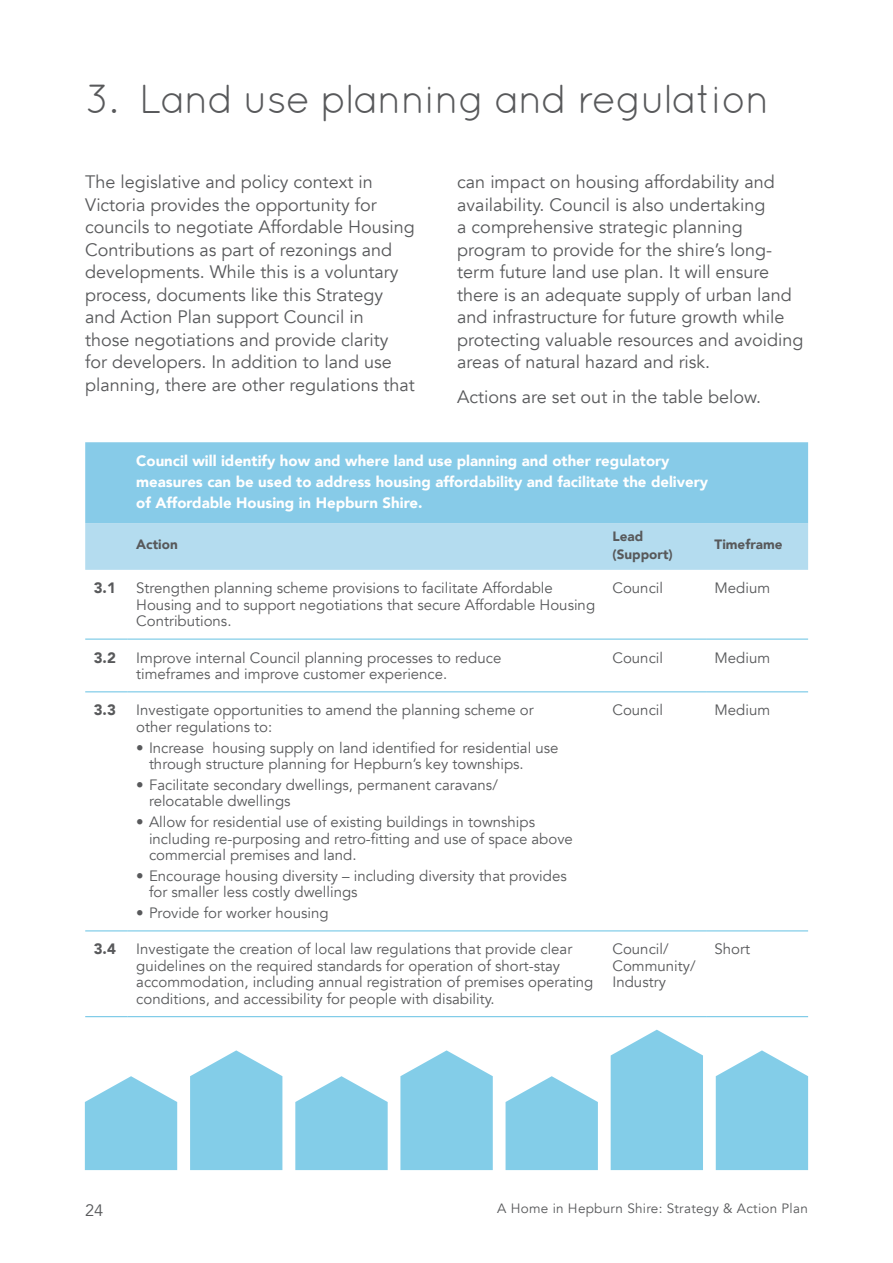
<style>
.page{position:relative;width:893px;height:1263px;background:#fff}
.page>*{position:absolute;margin:0;border:0;box-sizing:border-box;transform-origin:0 0}
.t1{font:40.5px "Quicksand";letter-spacing:-.03em;color:#58595b}
.t2{font:18px/22.5px "Avenir";color:#58595b}
.t3{font:16.5px "Avenir";color:#58595b}
.t4{font:15px/16.5px "Avenir";color:#58595b}
.t5{font:900 15px/21px "Avenir";color:#fff}
.t6{font:900 15px "Avenir";color:#58595b}
.t7{font:13.5px "Avenir";letter-spacing:.02em;color:#58595b}
.t8{font:900 13.5px/18px "Avenir";color:#58595b}
</style>
<div class="page">
<div style="left:85px;top:442px;width:723px;height:81px;background:#87cbe8"></div>
<div style="left:85px;top:523px;width:723px;height:47px;background:#b4dcef"></div>
<hr style="left:85px;top:639px;width:43px;height:1px;background:#65c1e3">
<hr style="left:128px;top:639px;width:476px;height:1px;background:#65c1e3">
<hr style="left:85px;top:691px;width:43px;height:1px;background:#65c1e3">
<hr style="left:128px;top:691px;width:476px;height:1px;background:#65c1e3">
<hr style="left:85px;top:930px;width:43px;height:1px;background:#65c1e3">
<hr style="left:128px;top:930px;width:476px;height:1px;background:#65c1e3">
<hr style="left:604px;top:930px;width:102px;height:1px;background:#65c1e3">
<hr style="left:706px;top:930px;width:102px;height:1px;background:#65c1e3">
<hr style="left:85px;top:1016px;width:43px;height:1px;background:#65c1e3">
<hr style="left:128px;top:1016px;width:476px;height:1px;background:#65c1e3">
<hr style="left:604px;top:1016px;width:102px;height:1px;background:#65c1e3">
<hr style="left:706px;top:1016px;width:102px;height:1px;background:#65c1e3">
<hr style="left:604px;top:639px;width:102px;height:1px;background:#65c1e3">
<hr style="left:706px;top:639px;width:102px;height:1px;background:#65c1e3">
<hr style="left:604px;top:691px;width:102px;height:1px;background:#65c1e3">
<hr style="left:706px;top:691px;width:102px;height:1px;background:#65c1e3">
<svg style="left:190px;top:1050px;width:92px;height:120px;background:#90d2ea"></svg>
<svg style="left:295px;top:1076px;width:93px;height:94px;background:#95d4eb"></svg>
<svg style="left:85px;top:1076px;width:92px;height:94px;background:#94d3eb"></svg>
<svg style="left:400px;top:1050px;width:93px;height:120px;background:#91d2ea"></svg>
<svg style="left:716px;top:1050px;width:92px;height:120px;background:#90d2ea"></svg>
<svg style="left:506px;top:1076px;width:92px;height:94px;background:#94d3eb"></svg>
<svg style="left:611px;top:1030px;width:92px;height:140px;background:#8ed1ea"></svg>
<h1 class="t1" style="left:85px;top:76px;width:686px">3. Land use planning and regulation</h1>
<p class="t2" style="left:85px;top:171px;width:331px">The legislative and policy context in Victoria provides the opportunity for councils to negotiate Affordable Housing Contributions as part of rezonings and developments. While this is a voluntary process, documents like this Strategy and Action Plan support Council in<br>those negotiations and provide clarity for developers. In addition to land use planning, there are other regulations that</p>
<p class="t2" style="left:457px;top:171px;width:348px">can impact on housing affordability and availability. Council is also undertaking<br>a comprehensive strategic planning program to provide for the shire’s long&shy;term future land use plan. It will ensure there is an adequate supply of urban land and infrastructure for future growth while protecting valuable resources and avoiding areas of natural hazard and risk.</p>
<p class="t2" style="left:457px;top:386px;width:305px">Actions are set out in the table below.</p>
<p class="t5" style="left:136px;top:450px;width:573px">Council will identify how and where land use planning and other regulatory measures can be used to address housing affordability and facilitate the delivery of Affordable Housing in Hepburn Shire.</p>
<p class="t8" style="left:136px;top:535px;width:43px">Action</p>
<p class="t8" style="left:612px;top:527px;width:62px">Lead (Support)</p>
<p class="t8" style="left:715px;top:535px;width:69px">Timeframe</p>
<p class="t6" style="left:94px;top:575px;width:24px">3.1</p>
<p class="t4" style="left:136px;top:580px;width:460px">Strengthen planning scheme provisions to facilitate Affordable<br>Housing and to support negotiations that secure Affordable Housing<br>Contributions.</p>
<p class="t4" style="left:612px;top:580px;width:52px">Council</p>
<p class="t4" style="left:715px;top:580px;width:57px">Medium</p>
<p class="t6" style="left:94px;top:644px;width:24px">3.2</p>
<p class="t4" style="left:136px;top:649px;width:367px">Improve internal Council planning processes to reduce timeframes and improve customer experience.</p>
<p class="t4" style="left:612px;top:649px;width:52px">Council</p>
<p class="t4" style="left:715px;top:649px;width:57px">Medium</p>
<p class="t6" style="left:94px;top:697px;width:24px">3.3</p>
<p class="t4" style="left:136px;top:702px;width:399px">Investigate opportunities to amend the planning scheme or other regulations to:</p>
<p class="t4" style="left:149px;top:739px;width:411px;text-indent:-13px">• Increase housing supply on land identified for residential use through structure planning for Hepburn’s key townships.</p>
<p class="t4" style="left:149px;top:777px;width:350px;text-indent:-13px">• Facilitate secondary dwellings, permanent caravans/ relocatable dwellings</p>
<p class="t4" style="left:149px;top:814px;width:425px;text-indent:-13px">• Allow for residential use of existing buildings in townships including re-purposing and retro-fitting and use of space above commercial premises and land.</p>
<p class="t4" style="left:149px;top:868px;width:419px;text-indent:-13px">• Encourage housing diversity – including diversity that provides for smaller less costly dwellings</p>
<p class="t4" style="left:136px;top:905px;width:194px">• Provide for worker housing</p>
<p class="t4" style="left:612px;top:702px;width:52px">Council</p>
<p class="t4" style="left:715px;top:702px;width:57px">Medium</p>
<p class="t6" style="left:94px;top:936px;width:24px">3.4</p>
<p class="t4" style="left:136px;top:941px;width:459px">Investigate the creation of local law regulations that provide clear guidelines on the required standards for operation of short-stay accommodation, including annual registration of premises operating conditions, and accessibility for people with disability.</p>
<p class="t4" style="left:612px;top:941px;width:85px">Council/<br>Community/<br>Industry</p>
<p class="t4" style="left:715px;top:941px;width:37px">Short</p>
<p class="t3" style="left:85px;top:1200px;width:20px">24</p>
<p class="t7" style="left:497px;top:1200px;width:312px">A Home in Hepburn Shire: Strategy &amp; Action Plan</p>
</div>
